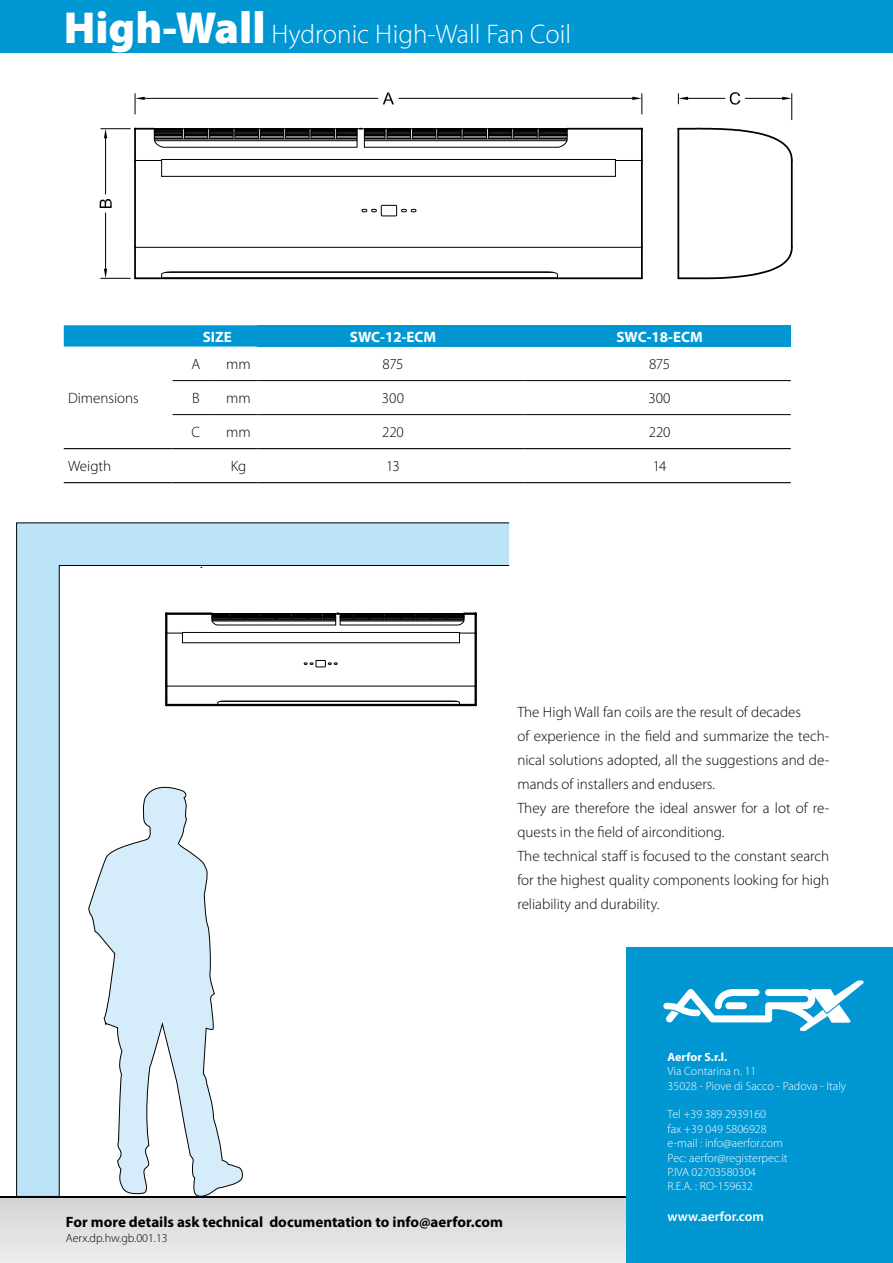
<style>
.page{position:relative;width:893px;height:1263px;background:#fff}
.page>*{position:absolute;margin:0;border:0;box-sizing:border-box;transform-origin:0 0}
.t1{font:300 27px "Myriad Pro";color:#fff}
.t2{font:300 15px/24px "Myriad Pro";color:#000}
.t3{font:700 15px "Myriad Pro";color:#000}
.t4{font:700 15px "Myriad Pro";color:#fff}
.t5{font:600 13.5px "Myriad Pro";color:#fff}
.t6{font:300 12px/14.4px "Myriad Pro";color:#fff}
.t7{font:300 12px "Myriad Pro";color:#000}
.t8{font:700 12px "Myriad Pro";color:#fff}
.s1{font-weight:900;font-size:45px}
</style>
<div class="page">
<div style="left:0;top:1196px;width:739px;height:67px;background:linear-gradient(to bottom,#d2d3d4,#eeeeef)"></div>
<svg style="left:16px;top:522px;width:494px;height:674px"></svg>
<svg style="left:88px;top:781px;width:155px;height:415px"></svg>
<hr style="left:0;top:1196px;width:739px;height:2px;background:#000">
<hr style="left:791px;top:160px;width:2px;height:87px;background:#000">
<svg style="left:677px;top:246px;width:116px;height:34px"></svg>
<hr style="left:677px;top:129px;width:2px;height:149px;background:#000">
<svg style="left:677px;top:127px;width:116px;height:35px"></svg>
<hr style="left:135px;top:277px;width:507px;height:2px;background:#000">
<hr style="left:162px;top:176px;width:453px;height:1px;background:#000">
<hr style="left:641px;top:160px;width:2px;height:87px;background:#000">
<hr style="left:135px;top:247px;width:507px;height:1px;background:#000">
<hr style="left:134px;top:160px;width:2px;height:87px;background:#000">
<svg style="left:361px;top:205px;width:56px;height:11px"></svg>
<hr style="left:567px;top:128px;width:75px;height:2px;background:#000">
<hr style="left:641px;top:129px;width:2px;height:31px;background:#000">
<hr style="left:162px;top:159px;width:453px;height:1px;background:#000">
<svg style="left:615px;top:159px;width:26px;height:17px"></svg>
<svg style="left:161px;top:271px;width:397px;height:7px"></svg>
<hr style="left:134px;top:247px;width:2px;height:31px;background:#000">
<hr style="left:641px;top:247px;width:2px;height:31px;background:#000">
<hr style="left:165px;top:272px;width:388px;height:1px;background:#000">
<hr style="left:145px;top:98px;width:233px;height:1px;background:#000">
<hr style="left:399px;top:98px;width:233px;height:1px;background:#000">
<svg style="left:135px;top:94px;width:10px;height:20px"></svg>
<svg style="left:632px;top:94px;width:11px;height:20px"></svg>
<svg style="left:383px;top:92px;width:11px;height:12px"></svg>
<hr style="left:105px;top:213px;width:1px;height:56px;background:#000">
<hr style="left:105px;top:138px;width:1px;height:56px;background:#000">
<svg style="left:101px;top:269px;width:29px;height:10px"></svg>
<svg style="left:101px;top:127px;width:467px;height:49px"></svg>
<svg style="left:100px;top:199px;width:12px;height:9px"></svg>
<hr style="left:745px;top:98px;width:37px;height:1px;background:#000">
<hr style="left:688px;top:98px;width:37px;height:1px;background:#000">
<svg style="left:782px;top:94px;width:10px;height:26px"></svg>
<svg style="left:678px;top:94px;width:10px;height:10px"></svg>
<svg style="left:730px;top:92px;width:10px;height:13px"></svg>
<div style="left:0;top:0;width:893px;height:52px;background:#0097d3"></div>
<div style="left:626px;top:947px;width:267px;height:316px;background:#0097d3"></div>
<svg style="left:663px;top:980px;width:201px;height:51px"></svg>
<svg style="left:64px;top:325px;width:194px;height:22px;background:#089ad4"></svg>
<div style="left:258px;top:325px;width:266px;height:22px;background:#0097d3"></div>
<div style="left:524px;top:325px;width:267px;height:22px;background:#0097d3"></div>
<hr style="left:173px;top:380px;width:42px;height:1px;background:#000">
<hr style="left:215px;top:380px;width:43px;height:1px;background:#000">
<hr style="left:258px;top:380px;width:266px;height:1px;background:#000">
<hr style="left:173px;top:414px;width:42px;height:1px;background:#000">
<hr style="left:215px;top:414px;width:43px;height:1px;background:#000">
<hr style="left:258px;top:414px;width:266px;height:1px;background:#000">
<hr style="left:524px;top:380px;width:267px;height:1px;background:#000">
<hr style="left:524px;top:414px;width:267px;height:1px;background:#000">
<hr style="left:64px;top:448px;width:109px;height:1px;background:#000">
<hr style="left:173px;top:448px;width:42px;height:1px;background:#000">
<hr style="left:215px;top:448px;width:43px;height:1px;background:#000">
<hr style="left:258px;top:448px;width:266px;height:1px;background:#000">
<hr style="left:524px;top:448px;width:267px;height:1px;background:#000">
<hr style="left:64px;top:482px;width:109px;height:1px;background:#000">
<hr style="left:258px;top:482px;width:266px;height:1px;background:#000">
<hr style="left:173px;top:482px;width:42px;height:1px;background:#000">
<hr style="left:215px;top:482px;width:43px;height:1px;background:#000">
<hr style="left:524px;top:482px;width:267px;height:1px;background:#000">
<h1 class="t1" style="left:64px;top:18px;width:509px"><span class="s1">High-Wall</span> Hydronic High-Wall Fan Coil</h1>
<p class="t2" style="left:68px;top:386px;width:72px">Dimensions</p>
<p class="t2" style="left:68px;top:454px;width:45px">Weigth</p>
<p class="t4" style="left:203px;top:327px;width:31px">SIZE</p>
<p class="t4" style="left:350px;top:327px;width:88px">SWC-12-ECM</p>
<p class="t4" style="left:616px;top:327px;width:88px">SWC-18-ECM</p>
<p class="t2" style="left:192px;top:352px;width:10px">A</p>
<p class="t2" style="left:226px;top:352px;width:26px">mm</p>
<p class="t2" style="left:383px;top:352px;width:22px">875</p>
<p class="t2" style="left:649px;top:352px;width:22px">875</p>
<p class="t2" style="left:192px;top:386px;width:9px">B</p>
<p class="t2" style="left:226px;top:386px;width:26px">mm</p>
<p class="t2" style="left:382px;top:386px;width:24px">300</p>
<p class="t2" style="left:649px;top:386px;width:24px">300</p>
<p class="t2" style="left:192px;top:420px;width:10px">C</p>
<p class="t2" style="left:226px;top:420px;width:26px">mm</p>
<p class="t2" style="left:382px;top:420px;width:23px">220</p>
<p class="t2" style="left:649px;top:420px;width:23px">220</p>
<p class="t2" style="left:231px;top:454px;width:17px">Kg</p>
<p class="t2" style="left:386px;top:454px;width:15px">13</p>
<p class="t2" style="left:653px;top:454px;width:15px">14</p>
<p class="t2" style="left:517px;top:700px;width:313px">The High Wall fan coils are the result of decades<br>of experience in the field and summarize the tech&shy;nical solutions adopted, all the suggestions and de&shy;mands of installers and endusers.<br>They are therefore the ideal answer for a lot of re&shy;quests in the field of airconditiong.<br>The technical staff is focused to the constant search for the highest quality components looking for high reliability and durability.</p>
<p class="t3" style="left:66px;top:1212px;width:438px">For more details ask technical documentation to info@aerfor.com</p>
<p class="t7" style="left:66px;top:1230px;width:103px">Aerx.dp.hw.gb.001.13</p>
<p class="t8" style="left:668px;top:1049px;width:61px">Aerfor S.r.l.</p>
<p class="t6" style="left:668px;top:1064px;width:180px">Via Contarina n. 11<br>35028 - Piove di Sacco - Padova - Italy</p>
<p class="t6" style="left:668px;top:1107px;width:121px">Tel +39 389 2939160<br>fax +39 049 5806928 e-mail : info@aerfor.com<br>Pec: aerfor@registerpec.it<br>P.IVA 02703580304<br>R.E.A. : RO-159632</p>
<p class="t5" style="left:668px;top:1208px;width:98px">www.aerfor.com</p>
</div>
